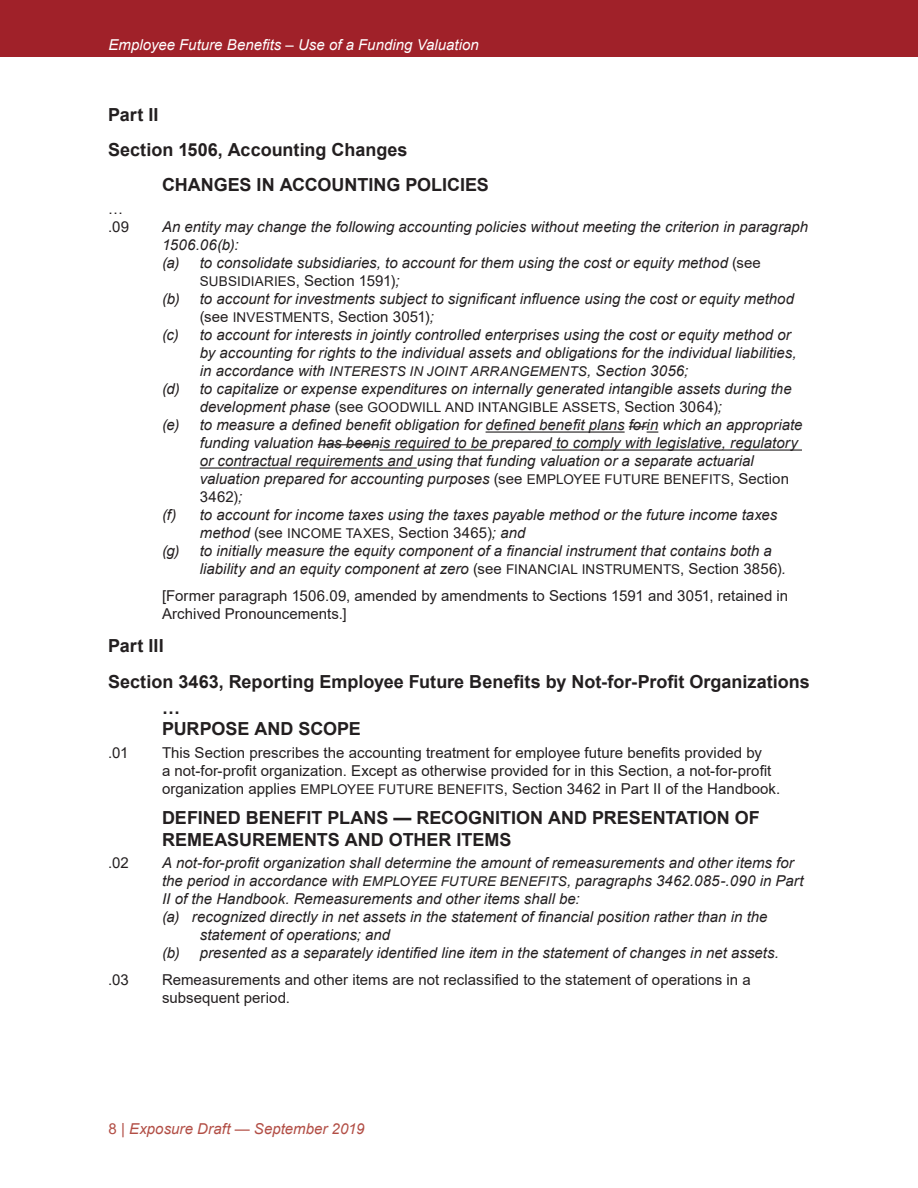
<style>
.page{position:relative;width:918px;height:1188px;background:#fff}
.page>*{position:absolute;margin:0;border:0;box-sizing:border-box;transform-origin:0 0}
.HB_Head_1{font:700 18px/21.6px "Arial";color:#231f20}
.Numbered_paragraph_2{font:italic 15px/18px "Arial";color:#231f20}
.Numbered_paragraph{font:15px/18px "Arial";letter-spacing:.005em;color:#231f20}
.Numbered_paragraph-2{font:italic 15px/18px "Arial";color:#231f20}
.t1{font:italic 15px "Arial";color:#fff}
.t2{font:italic 15px "Arial";letter-spacing:.005em;color:#b24e45}
.Numbered_paragraph_2-2{font:13.5px "Arial";letter-spacing:.01em;color:#231f20}
.s1{font-style:normal}
.s2{font-style:normal;font-size:13.5px}
.s3{font-size:13.5px}
.s4{font-style:italic;font-size:15px}
.s5{font-size:15px}
</style>
<div class="page">
<div style="left:0;top:0;width:918px;height:57px;background:#a02129"></div>
<hr style="left:486px;top:431px;width:139px;height:2px;background:#231f20">
<hr style="left:379px;top:449px;width:113px;height:2px;background:#231f20">
<hr style="left:552px;top:449px;width:250px;height:2px;background:#231f20">
<hr style="left:200px;top:467px;width:217px;height:2px;background:#231f20">
<svg style="left:629px;top:426px;width:29px;height:7px"></svg>
<hr style="left:318px;top:444px;width:61px;height:1px;background:#231f20">
<p class="t1" style="left:109px;top:35px;width:372px">Employee Future Benefits – Use of a Funding Valuation</p>
<p class="HB_Head_1" style="left:108px;top:104px;width:52px">Part II</p>
<p class="HB_Head_1" style="left:108px;top:139px;width:301px">Section 1506, Accounting Changes</p>
<p class="HB_Head_1" style="left:162px;top:174px;width:329px">CHANGES IN ACCOUNTING POLICIES</p>
<p class="Numbered_paragraph" style="left:108px;top:199px;width:16px">…</p>
<p class="Numbered_paragraph" style="left:108px;top:217px;width:23px">.09</p>
<p class="Numbered_paragraph-2" style="left:162px;top:218px;width:648px">An entity may change the following accounting policies without meeting the criterion in paragraph<br>1506.06(b):</p>
<p class="Numbered_paragraph_2" style="left:200px;top:254px;width:563px;text-indent:-38px">(a) to consolidate subsidiaries, to account for them using the cost or equity method <span class="s1">(see<br></span><span class="s2">SUBSIDIARIES</span><span class="s1">, Section 1591)</span>;</p>
<p class="Numbered_paragraph_2" style="left:200px;top:290px;width:596px;text-indent:-38px">(b) to account for investments subject to significant influence using the cost or equity method <span class="s1">(see</span> <span class="s2">INVESTMENTS</span><span class="s1">, Section 3051)</span>;</p>
<p class="Numbered_paragraph_2" style="left:200px;top:326px;width:598px;text-indent:-38px">(c) to account for interests in jointly controlled enterprises using the cost or equity method or by accounting for rights to the individual assets and obligations for the individual liabilities, in accordance with <span class="s3">INTERESTS IN JOINT ARRANGEMENTS</span>, Section 3056;</p>
<p class="Numbered_paragraph_2" style="left:162px;top:380px;width:631px">(d) to capitalize or expense expenditures on internally generated intangible assets during the</p>
<p class="Numbered_paragraph_2-2" style="left:200px;top:398px;width:524px"><span class="s4">development phase</span> <span class="s5">(see</span> GOODWILL AND INTANGIBLE ASSETS<span class="s5">, Section 3064)</span><span class="s4">;</span></p>
<p class="Numbered_paragraph_2" style="left:200px;top:416px;width:604px;text-indent:-38px">(e) to measure a defined benefit obligation for defined benefit plans forin which an appropriate funding valuation has beenis required to be prepared to comply with legislative, regulatory or contractual requirements and using that funding valuation or a separate actuarial valuation prepared for accounting purposes <span class="s1">(see</span> <span class="s2">EMPLOYEE FUTURE BENEFITS</span><span class="s1">, Section 3462)</span>;</p>
<p class="Numbered_paragraph_2" style="left:200px;top:506px;width:579px;text-indent:-38px">(f) to account for income taxes using the taxes payable method or the future income taxes method <span class="s1">(see</span> <span class="s2">INCOME TAXES</span><span class="s1">, Section 3465)</span>; and</p>
<p class="Numbered_paragraph_2" style="left:200px;top:542px;width:588px;text-indent:-38px">(g) to initially measure the equity component of a financial instrument that contains both a liability and an equity component at zero <span class="s1">(see</span> <span class="s2">FINANCIAL INSTRUMENTS</span><span class="s1">, Section 3856)</span>.</p>
<p class="Numbered_paragraph" style="left:162px;top:586px;width:628px">[Former paragraph 1506.09, amended by amendments to Sections 1591 and 3051, retained in<br>Archived Pronouncements.]</p>
<p class="HB_Head_1" style="left:108px;top:635px;width:57px">Part III</p>
<p class="HB_Head_1" style="left:108px;top:671px;width:703px">Section 3463, Reporting Employee Future Benefits by Not-for-Profit Organizations</p>
<p class="HB_Head_1" style="left:162px;top:697px;width:200px">…<br>PURPOSE AND SCOPE</p>
<p class="Numbered_paragraph" style="left:108px;top:743px;width:22px">.01</p>
<p class="Numbered_paragraph" style="left:162px;top:743px;width:620px">This Section prescribes the accounting treatment for employee future benefits provided by<br>a not-for-profit organization. Except as otherwise provided for in this Section, a not-for-profit organization applies <span class="s3">EMPLOYEE FUTURE BENEFITS</span>, Section 3462 in Part II of the Handbook.</p>
<p class="HB_Head_1" style="left:162px;top:807px;width:599px">DEFINED BENEFIT PLANS — RECOGNITION AND PRESENTATION OF<br>REMEASUREMENTS AND OTHER ITEMS</p>
<p class="Numbered_paragraph" style="left:108px;top:854px;width:22px">.02</p>
<p class="Numbered_paragraph-2" style="left:162px;top:854px;width:643px">A not-for-profit organization shall determine the amount of remeasurements and other items for the period in accordance with <span class="s3">EMPLOYEE FUTURE BENEFITS</span>, paragraphs 3462.085-.090 in Part<br>II of the Handbook. Remeasurements and other items shall be:</p>
<p class="Numbered_paragraph_2" style="left:200px;top:908px;width:569px;text-indent:-38px">(a) recognized directly in net assets in the statement of financial position rather than in the statement of operations; and</p>
<p class="Numbered_paragraph_2" style="left:162px;top:944px;width:618px">(b) presented as a separately identified line item in the statement of changes in net assets.</p>
<p class="Numbered_paragraph" style="left:108px;top:971px;width:22px">.03</p>
<p class="Numbered_paragraph" style="left:162px;top:971px;width:590px">Remeasurements and other items are not reclassified to the statement of operations in a subsequent period.</p>
<p class="t2" style="left:109px;top:1119px;width:257px"><span class="s1">8 |</span> Exposure Draft — September 2019</p>
</div>
